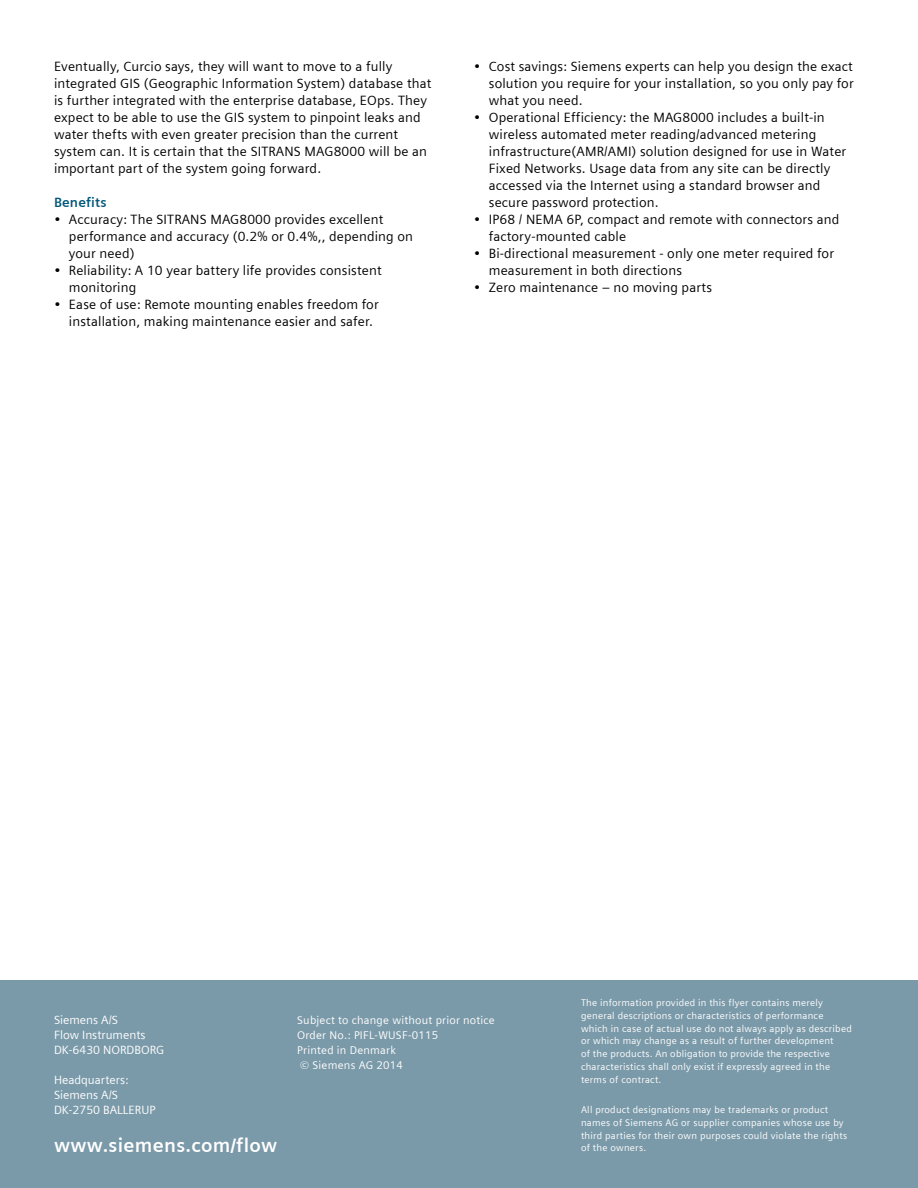
<style>
.page{position:relative;width:918px;height:1188px;background:#fff}
.page>*{position:absolute;margin:0;border:0;box-sizing:border-box;transform-origin:0 0}
.t1{font:700 19.5px "Siemens Sans";letter-spacing:.015em;color:#fff}
.t2{font:13.5px/17px "Siemens Sans";letter-spacing:.01em;color:#000}
.t3{font:700 13.5px "Siemens Sans";letter-spacing:.01em;color:#005779}
.t4{font:12px/14.9px "Siemens Sans";color:#fff}
.t5{font:11.25px/14.9px "Siemens Sans";letter-spacing:.02em;color:#fff}
.t6{font:9.75px/12.8px "Siemens Sans";letter-spacing:.025em;color:#fff}
</style>
<div class="page">
<div style="left:0;top:981px;width:918px;height:207px;background:#7b9aa9"></div>
<p class="t2" style="left:54px;top:58px;width:379px">Eventually, Curcio says, they will want to move to a fully integrated GIS (Geographic Information System) database that is further integrated with the enterprise database, EOps. They expect to be able to use the GIS system to pinpoint leaks and water thefts with even greater precision than the current system can. It is certain that the SITRANS MAG8000 will be an important part of the system going forward.</p>
<p class="t3" style="left:54px;top:195px;width:54px">Benefits</p>
<p class="t2" style="left:69px;top:211px;width:346px;text-indent:-15px">• Accuracy: The SITRANS MAG8000 provides excellent performance and accuracy (0.2% or 0.4%,, depending on your need)</p>
<p class="t2" style="left:69px;top:262px;width:314px;text-indent:-15px">• Reliability: A 10 year battery life provides consistent monitoring</p>
<p class="t2" style="left:69px;top:296px;width:311px;text-indent:-15px">• Ease of use: Remote mounting enables freedom for installation, making maintenance easier and safer.</p>
<p class="t2" style="left:489px;top:58px;width:366px;text-align:justify;text-indent:-15px">• Cost savings: Siemens experts can help you design the exact solution you require for your installation, so you only pay for what you need.</p>
<p class="t2" style="left:489px;top:109px;width:359px;text-indent:-15px">• Operational Efficiency: the MAG8000 includes a built-in wireless automated meter reading/advanced metering infrastructure(AMR/AMI) solution designed for use in Water Fixed Networks. Usage data from any site can be directly accessed via the Internet using a standard browser and secure password protection.</p>
<p class="t2" style="left:489px;top:211px;width:352px;text-indent:-15px">• IP68 / NEMA 6P, compact and remote with connectors and factory-mounted cable</p>
<p class="t2" style="left:489px;top:245px;width:347px;text-indent:-15px">• Bi-directional measurement - only one meter required for measurement in both directions</p>
<p class="t2" style="left:474px;top:279px;width:240px">• Zero maintenance – no moving parts</p>
<p class="t4" style="left:54px;top:1013px;width:112px">Siemens A/S<br>Flow Instruments<br>DK-6430 NORDBORG</p>
<p class="t4" style="left:54px;top:1072px;width:103px">Headquarters:<br>Siemens A/S<br>DK-2750 BALLERUP</p>
<h1 class="t1" style="left:54px;top:1134px;width:225px">www.siemens.com/flow</h1>
<p class="t5" style="left:297px;top:1013px;width:199px">Subject to change without prior notice<br>Order No.: PIFL-WUSF-0115<br>Printed in Denmark<br>© Siemens AG 2014</p>
<p class="t6" style="left:581px;top:996px;width:272px">The information provided in this flyer contains merely general descriptions or characteristics of performance which in case of actual use do not always apply as described or which may change as a result of further development<br>of the products. An obligation to provide the respective characteristics shall only exist if expressly agreed in the terms of contract.</p>
<p class="t6" style="left:581px;top:1103px;width:268px">All product designations may be trademarks or product names of Siemens AG or supplier companies whose use by third parties for their own purposes could violate the rights of the owners.</p>
</div>
